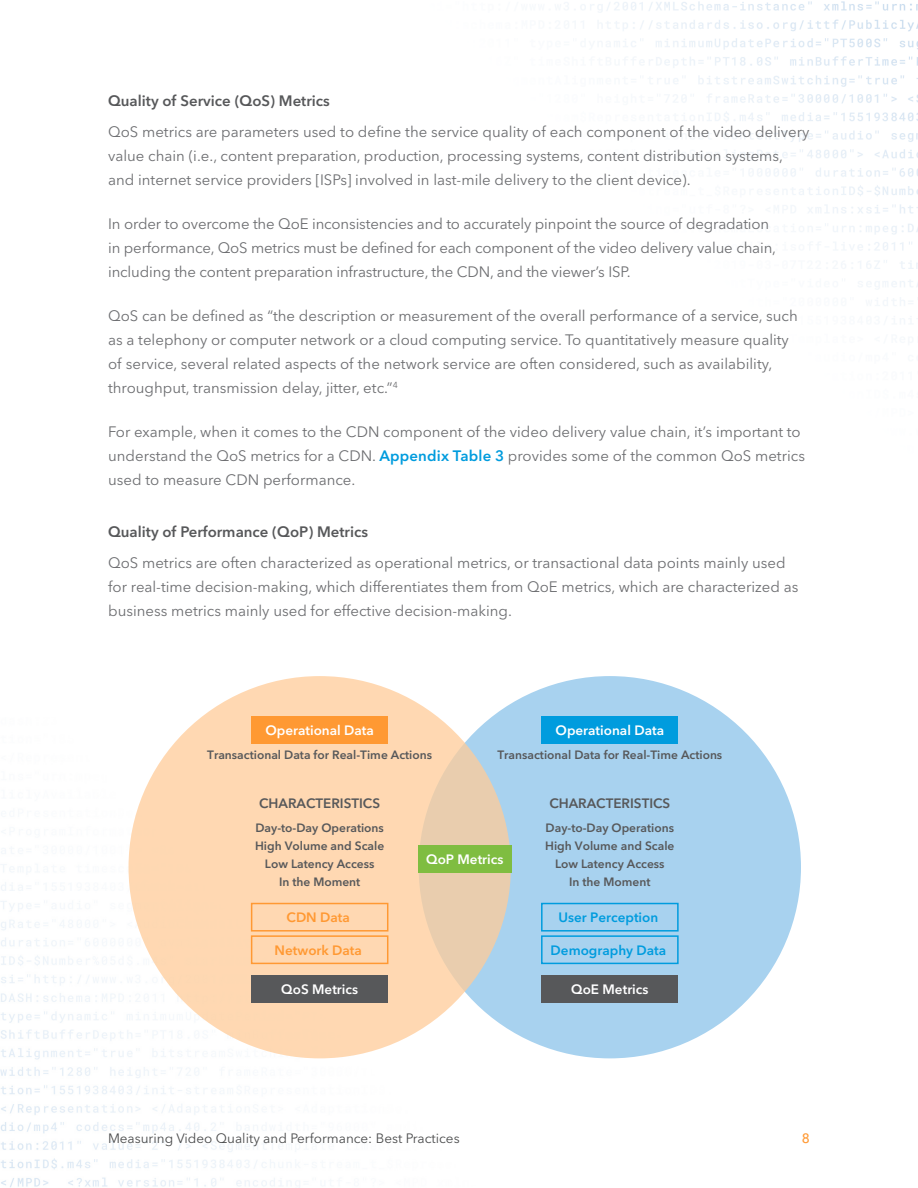
<style>
.page{position:relative;width:918px;height:1188px;background:#fff}
.page>*{position:absolute;margin:0;border:0;box-sizing:border-box;transform-origin:0 0}
.Body{font:15px/24px "Avenir Next LT Pro";color:#6d6e71}
.H3__SUBSUBHEAD{font:600 15px "Avenir Next LT Pro";color:#57585a}
.Best_Practice{font:600 13.5px "Avenir Next LT Pro";color:#fff}
.t1{font:13.5px "Avenir Next LT Pro";color:#4b4c4d}
.Best_Practice-2{font:600 13.5px "Avenir Next LT Pro";color:#57585a}
.Best_Practice-3{font:600 13.5px "Avenir Next LT Pro";color:#009cde}
.Best_Practice-4{font:600 13.5px "Avenir Next LT Pro";color:#f93}
.t2{font:500 13.5px "Avenir Next LT Pro";color:#f93}
.Best_Practice-5{font:600 12px "Avenir Next LT Pro";color:#57585a}
.s1{font-weight:600;color:#009cde}
</style>
<div class="page">
<img style="left:1px;top:717px;width:800px;height:471px">
<img style="left:555px;top:1px;width:363px;height:338px">
<div style="left:419px;top:676px;width:382px;height:382px;background:#a8d2ef;border-radius:50%"></div>
<div style="left:129px;top:676px;width:382px;height:382px;background:linear-gradient(to right,#ffdab2,#f0d1af);border-radius:50%"></div>
<div style="left:418px;top:845px;width:94px;height:28px;background:#7fbd41"></div>
<div style="left:252px;top:717px;width:136px;height:27px;background:#f93"></div>
<div style="left:252px;top:975px;width:136px;height:27px;background:#57585a"></div>
<div style="left:251px;top:935px;width:137px;height:29px;border:2px solid #f93"></div>
<div style="left:251px;top:903px;width:137px;height:29px;border:2px solid #f93"></div>
<div style="left:542px;top:717px;width:136px;height:27px;background:#009cde"></div>
<div style="left:542px;top:975px;width:136px;height:27px;background:#57585a"></div>
<div style="left:541px;top:903px;width:138px;height:29px;border:2px solid #009cde"></div>
<div style="left:541px;top:935px;width:138px;height:29px;border:2px solid #009cde"></div>
<p class="H3__SUBSUBHEAD" style="left:108px;top:91px;width:223px">Quality of Service (QoS) Metrics</p>
<p class="Body" style="left:108px;top:119px;width:703px">QoS metrics are parameters used to define the service quality of each component of the video delivery value chain (i.e., content preparation, production, processing systems, content distribution systems, and internet service providers [ISPs] involved in last-mile delivery to the client device).</p>
<p class="Body" style="left:108px;top:212px;width:670px">In order to overcome the QoE inconsistencies and to accurately pinpoint the source of degradation in performance, QoS metrics must be defined for each component of the video delivery value chain, including the content preparation infrastructure, the CDN, and the viewer’s ISP.</p>
<p class="Body" style="left:108px;top:304px;width:691px">QoS can be defined as “the description or measurement of the overall performance of a service, such as a telephony or computer network or a cloud computing service. To quantitatively measure quality of service, several related aspects of the network service are often considered, such as availability, throughput, transmission delay, jitter, etc.”<sup>4</sup></p>
<p class="Body" style="left:108px;top:420px;width:698px">For example, when it comes to the CDN component of the video delivery value chain, it’s important to understand the QoS metrics for a CDN. <span class="s1">Appendix Table 3</span> provides some of the common QoS metrics used to measure CDN performance.</p>
<p class="H3__SUBSUBHEAD" style="left:108px;top:523px;width:261px">Quality of Performance (QoP) Metrics</p>
<p class="Body" style="left:108px;top:551px;width:692px">QoS metrics are often characterized as operational metrics, or transactional data points mainly used for real-time decision-making, which differentiates them from QoE metrics, which are characterized as business metrics mainly used for effective decision-making.</p>
<p class="Best_Practice" style="left:265px;top:723px;width:110px">Operational Data</p>
<p class="Best_Practice" style="left:556px;top:723px;width:110px">Operational Data</p>
<p class="Best_Practice-5" style="left:207px;top:747px;width:226px">Transactional Data for Real-Time Actions</p>
<p class="Best_Practice-2" style="left:259px;top:795px;width:122px">CHARACTERISTICS</p>
<p class="Best_Practice-5" style="left:255px;top:821px;width:130px">Day-to-Day Operations</p>
<p class="Best_Practice-5" style="left:255px;top:839px;width:131px">High Volume and Scale</p>
<p class="Best_Practice-5" style="left:265px;top:857px;width:111px">Low Latency Access</p>
<p class="Best_Practice-5" style="left:279px;top:875px;width:83px">In the Moment</p>
<p class="Best_Practice-5" style="left:497px;top:747px;width:226px">Transactional Data for Real-Time Actions</p>
<p class="Best_Practice-2" style="left:549px;top:795px;width:122px">CHARACTERISTICS</p>
<p class="Best_Practice-5" style="left:546px;top:821px;width:130px">Day-to-Day Operations</p>
<p class="Best_Practice-5" style="left:545px;top:839px;width:131px">High Volume and Scale</p>
<p class="Best_Practice-5" style="left:555px;top:857px;width:111px">Low Latency Access</p>
<p class="Best_Practice-5" style="left:569px;top:875px;width:83px">In the Moment</p>
<p class="Best_Practice" style="left:426px;top:851px;width:79px">QoP Metrics</p>
<p class="Best_Practice-4" style="left:287px;top:909px;width:65px">CDN Data</p>
<p class="Best_Practice-4" style="left:275px;top:942px;width:89px">Network Data</p>
<p class="Best_Practice" style="left:281px;top:981px;width:78px">QoS Metrics</p>
<p class="Best_Practice-3" style="left:559px;top:909px;width:101px">User Perception</p>
<p class="Best_Practice-3" style="left:551px;top:942px;width:117px">Demography Data</p>
<p class="Best_Practice" style="left:571px;top:981px;width:79px">QoE Metrics</p>
<p class="t1" style="left:108px;top:1131px;width:353px">Measuring Video Quality and Performance: Best Practices</p>
<p class="t2" style="left:802px;top:1131px;width:10px">8</p>
</div>
